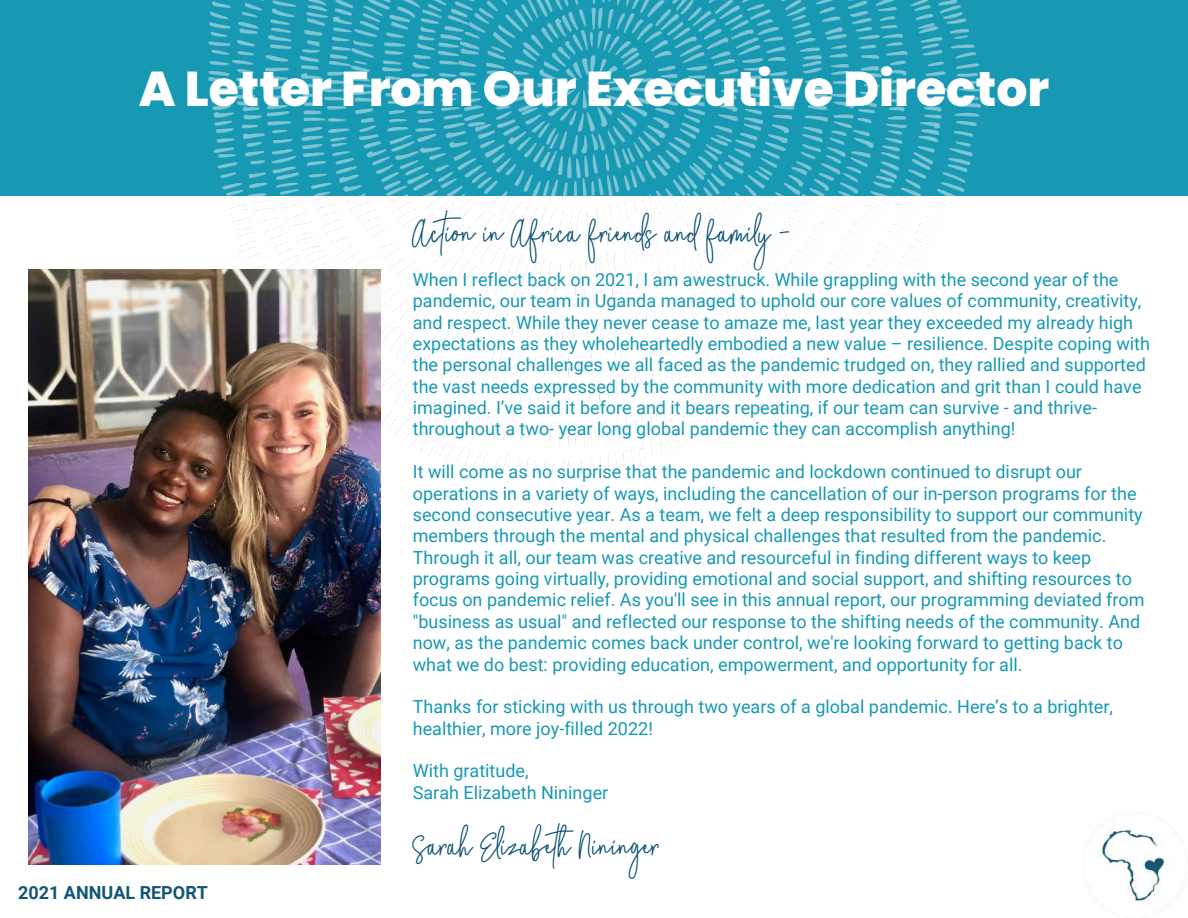
<style>
.page{position:relative;width:1188px;height:918px;background:#fff}
.page>*{position:absolute;margin:0;border:0;box-sizing:border-box;transform-origin:0 0}
.t1{font:800 48.9px "Poppins";color:#fff}
.t2{font:600 42px "City Streetwear";color:#095071}
.t3{font:18px/21.3px "Roboto";color:#1799b4}
.t4{font:700 18px "Roboto";color:#125675}
</style>
<div class="page">
<div style="left:0;top:0;width:1188px;height:196px;background:#1799b4"></div>
<img style="left:208px;top:0;width:773px;height:481px">
<img style="left:29px;top:269px;width:352px;height:595px">
<img style="left:1082px;top:812px;width:106px;height:102px">
<h1 class="t1" style="left:139px;top:61px;width:912px">A Letter From Our Executive Director</h1>
<h2 class="t2" style="left:413px;top:202px;width:378px">Action in Africa friends and family -</h2>
<p class="t3" style="left:413px;top:268px;width:739px">When I reflect back on 2021, I am awestruck. While grappling with the second year of the pandemic, our team in Uganda managed to uphold our core values of community, creativity, and respect. While they never cease to amaze me, last year they exceeded my already high expectations as they wholeheartedly embodied a new value – resilience. Despite coping with the personal challenges we all faced as the pandemic trudged on, they rallied and supported the vast needs expressed by the community with more dedication and grit than I could have imagined. I’ve said it before and it bears repeating, if our team can survive - and thrive&shy;throughout a two- year long global pandemic they can accomplish anything!</p>
<p class="t3" style="left:413px;top:460px;width:733px">It will come as no surprise that the pandemic and lockdown continued to disrupt our operations in a variety of ways, including the cancellation of our in-person programs for the second consecutive year. As a team, we felt a deep responsibility to support our community members through the mental and physical challenges that resulted from the pandemic.<br>Through it all, our team was creative and resourceful in finding different ways to keep programs going virtually, providing emotional and social support, and shifting resources to focus on pandemic relief. As you'll see in this annual report, our programming deviated from "business as usual" and reflected our response to the shifting needs of the community. And now, as the pandemic comes back under control, we're looking forward to getting back to what we do best: providing education, empowerment, and opportunity for all.</p>
<p class="t3" style="left:413px;top:696px;width:702px">Thanks for sticking with us through two years of a global pandemic. Here’s to a brighter, healthier, more joy-filled 2022!</p>
<p class="t3" style="left:413px;top:760px;width:197px">With gratitude,<br>Sarah Elizabeth Nininger</p>
<p class="t4" style="left:18px;top:880px;width:191px">2021 ANNUAL REPORT</p>
<h2 class="t2" style="left:413px;top:814px;width:248px">Sarah Elizabeth Nininger</h2>
</div>
